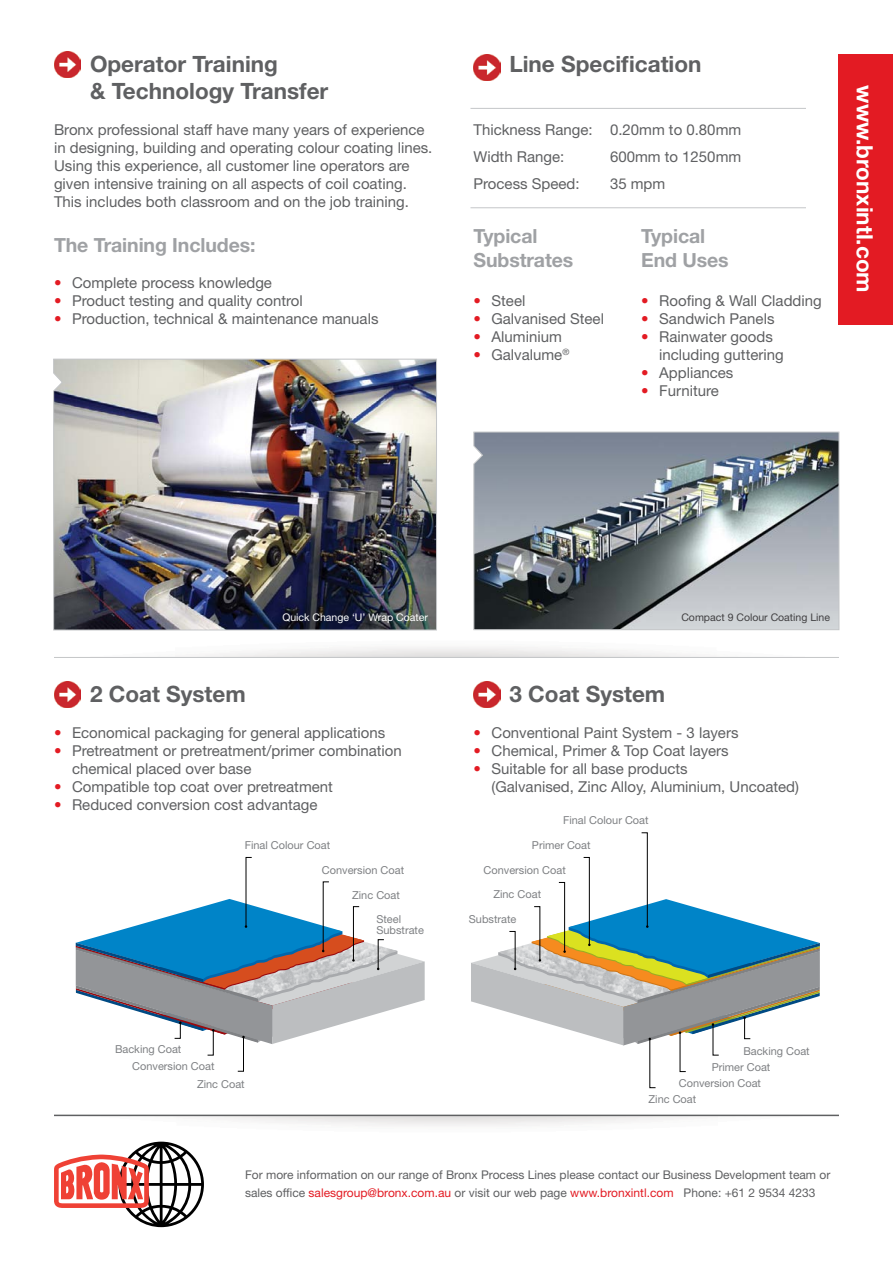
<style>
.page{position:relative;width:893px;height:1263px;background:#fff}
.page>*{position:absolute;margin:0;border:0;box-sizing:border-box;transform-origin:0 0}
.t1{font:700 22.5px/27px "Helvetica Neue LT Std";color:#5f6062}
.t2{font:700 22.5px "Helvetica Neue LT Std";color:#fff}
.t3{font:700 19.5px/24px "Helvetica Neue LT Std";letter-spacing:-.005em;color:#9fa1a4}
.t4{font:15px/18px "Helvetica Neue LT Std";color:#5f6062}
.t5{font:12px/18px "Helvetica Neue LT Std";color:#5f6062}
.t6{font:10.95px/10.9px "Helvetica Neue LT Std";color:#7e8083}
.t7{font:10.5px "Helvetica Neue LT Std";color:#414042}
.t8{font:10.5px "Helvetica Neue LT Std";color:#fff}
.s1{color:#e31b23}
</style>
<div class="page">
<img style="left:175px;top:630px;width:664px;height:71px">
<div style="left:839px;top:54px;width:54px;height:270px;background:#e31b23"></div>
<svg style="left:54px;top:1142px;width:150px;height:85px"></svg>
<svg style="left:471px;top:832px;width:349px;height:256px"></svg>
<svg style="left:76px;top:857px;width:349px;height:215px"></svg>
<hr style="left:54px;top:657px;width:785px;height:1px;background:#c4c6c8">
<hr style="left:470px;top:108px;width:336px;height:1px;background:#c4c6c8">
<hr style="left:470px;top:207px;width:336px;height:1px;background:#c4c6c8">
<hr style="left:54px;top:1115px;width:785px;height:1px;background:#5f6062">
<img style="left:54px;top:51px;width:27px;height:27px">
<img style="left:54px;top:681px;width:27px;height:27px">
<img style="left:473px;top:681px;width:27px;height:27px">
<img style="left:473px;top:54px;width:27px;height:27px">
<img style="left:53px;top:358px;width:384px;height:273px">
<img style="left:473px;top:431px;width:367px;height:199px">
<h1 class="t1" style="left:90px;top:50px;width:240px">Operator Training<br>&amp; Technology Transfer</h1>
<p class="t4" style="left:54px;top:120px;width:380px">Bronx professional staff have many years of experience in designing, building and operating colour coating lines.<br>Using this experience, all customer line operators are given intensive training on all aspects of coil coating.<br>This includes both classroom and on the job training.</p>
<h2 class="t3" style="left:54px;top:233px;width:203px">The Training Includes:</h2>
<p class="t4" style="left:54px;top:273px;width:220px"><span class="s1">•</span> Complete process knowledge</p>
<p class="t4" style="left:54px;top:291px;width:250px"><span class="s1">•</span> Product testing and quality control</p>
<p class="t4" style="left:54px;top:309px;width:326px"><span class="s1">•</span> Production, technical &amp; maintenance manuals</p>
<h1 class="t1" style="left:509px;top:50px;width:194px">Line Specification</h1>
<p class="t4" style="left:473px;top:116px;width:269px;line-height:27px">Thickness Range: 0.20mm to 0.80mm<br>Width Range:</p>
<p class="t4" style="left:610px;top:147px;width:133px">600mm to 1250mm</p>
<p class="t4" style="left:473px;top:174px;width:108px">Process Speed:</p>
<p class="t4" style="left:610px;top:174px;width:57px">35 mpm</p>
<h2 class="t3" style="left:473px;top:224px;width:101px">Typical<br>Substrates</h2>
<p class="t4" style="left:473px;top:291px;width:53px"><span class="s1">•</span> Steel</p>
<p class="t4" style="left:473px;top:309px;width:132px"><span class="s1">•</span> Galvanised Steel</p>
<p class="t4" style="left:473px;top:327px;width:90px"><span class="s1">•</span> Aluminium</p>
<p class="t4" style="left:473px;top:345px;width:97px"><span class="s1">•</span> Galvalume<sup>®</sup></p>
<h2 class="t3" style="left:641px;top:224px;width:89px">Typical<br>End Uses</h2>
<p class="t4" style="left:641px;top:291px;width:182px"><span class="s1">•</span> Roofing &amp; Wall Cladding</p>
<p class="t4" style="left:641px;top:309px;width:135px"><span class="s1">•</span> Sandwich Panels</p>
<p class="t4" style="left:659px;top:327px;width:126px;text-indent:-18px"><span class="s1">•</span> Rainwater goods including guttering</p>
<p class="t4" style="left:641px;top:363px;width:94px"><span class="s1">•</span> Appliances</p>
<p class="t4" style="left:641px;top:381px;width:79px"><span class="s1">•</span> Furniture</p>
<h1 class="t2" style="left:879px;top:85px;width:209px;rotate:90deg">www.bronxintl.com</h1>
<p class="t8" style="left:282px;top:611px;width:147px">Quick Change ‘U’ Wrap Coater</p>
<p class="t7" style="left:681px;top:611px;width:150px">Compact 9 Colour Coating Line</p>
<h1 class="t1" style="left:90px;top:680px;width:157px">2 Coat System</h1>
<p class="t4" style="left:54px;top:723px;width:333px"><span class="s1">•</span> Economical packaging for general applications</p>
<p class="t4" style="left:72px;top:741px;width:331px;text-indent:-18px"><span class="s1">•</span> Pretreatment or pretreatment/primer combination chemical placed over base</p>
<p class="t4" style="left:54px;top:777px;width:280px"><span class="s1">•</span> Compatible top coat over pretreatment</p>
<p class="t4" style="left:54px;top:795px;width:265px"><span class="s1">•</span> Reduced conversion cost advantage</p>
<h1 class="t1" style="left:509px;top:680px;width:157px">3 Coat System</h1>
<p class="t4" style="left:473px;top:723px;width:266px"><span class="s1">•</span> Conventional Paint System - 3 layers</p>
<p class="t4" style="left:473px;top:741px;width:257px"><span class="s1">•</span> Chemical, Primer &amp; Top Coat layers</p>
<p class="t4" style="left:491px;top:759px;width:309px;text-indent:-18px"><span class="s1">•</span> Suitable for all base products<br>(Galvanised, Zinc Alloy, Aluminium, Uncoated)</p>
<p class="t6" style="left:563px;top:815px;width:87px">Final Colour Coat</p>
<p class="t6" style="left:245px;top:839px;width:87px">Final Colour Coat</p>
<p class="t6" style="left:532px;top:839px;width:60px">Primer Coat</p>
<p class="t6" style="left:322px;top:864px;width:84px">Conversion Coat</p>
<p class="t6" style="left:484px;top:864px;width:84px">Conversion Coat</p>
<p class="t6" style="left:352px;top:889px;width:49px">Zinc Coat</p>
<p class="t6" style="left:493px;top:889px;width:49px">Zinc Coat</p>
<p class="t6" style="left:376px;top:914px;width:49px">Steel<br>Substrate</p>
<p class="t6" style="left:469px;top:913px;width:49px">Substrate</p>
<p class="t6" style="left:115px;top:1044px;width:68px">Backing Coat</p>
<p class="t6" style="left:743px;top:1045px;width:68px">Backing Coat</p>
<p class="t6" style="left:132px;top:1060px;width:84px">Conversion Coat</p>
<p class="t6" style="left:712px;top:1061px;width:60px">Primer Coat</p>
<p class="t6" style="left:197px;top:1078px;width:49px">Zinc Coat</p>
<p class="t6" style="left:679px;top:1078px;width:84px">Conversion Coat</p>
<p class="t6" style="left:649px;top:1093px;width:49px">Zinc Coat</p>
<p class="t5" style="left:245px;top:1166px;width:587px">For more information on our range of Bronx Process Lines please contact our Business Development team or sales office <span class="s1">salesgroup@bronx.com.au</span> or visit our web page <span class="s1">www.bronxintl.com</span> Phone: +61 2 9534 4233</p>
</div>
